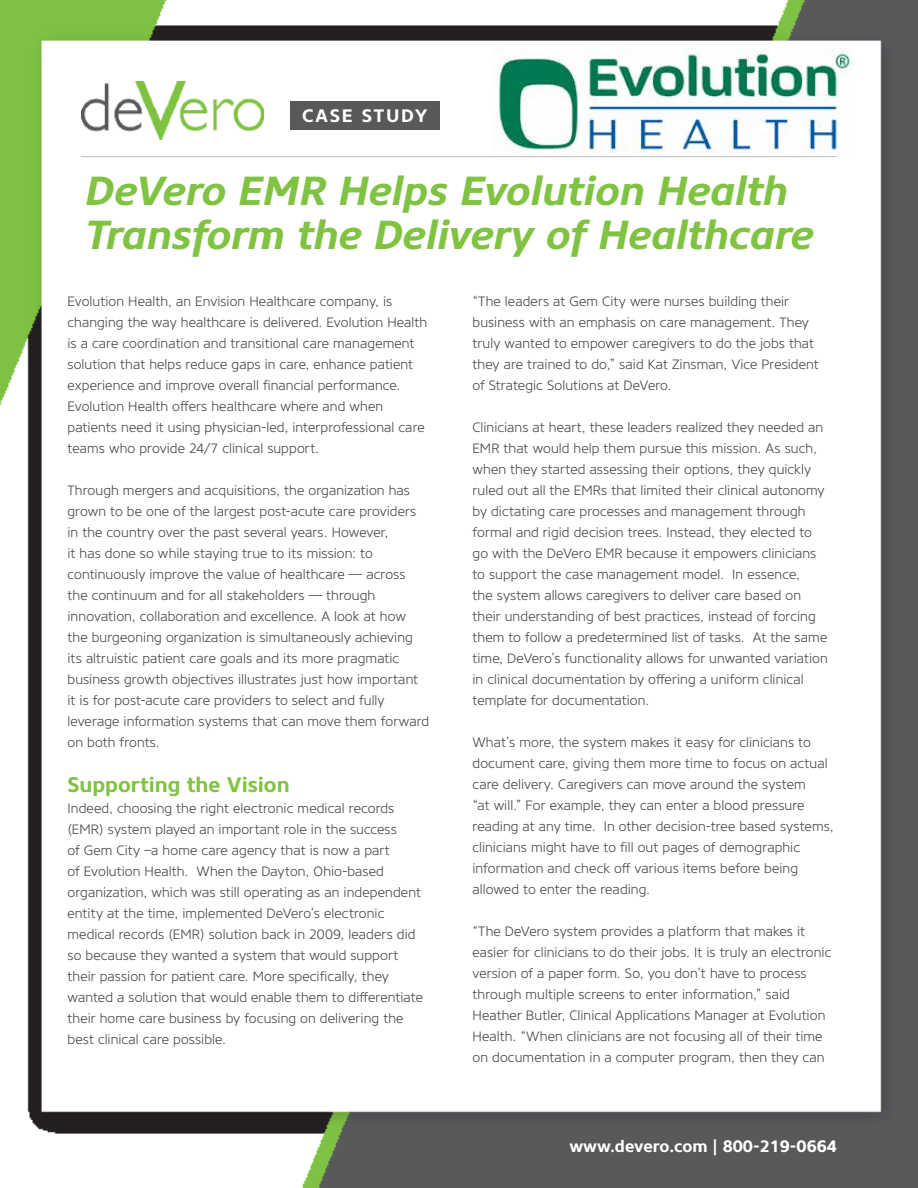
<style>
.page{position:relative;width:918px;height:1188px;background:#fff}
.page>*{position:absolute;margin:0;border:0;box-sizing:border-box;transform-origin:0 0}
.t1{font:italic 700 40.5px/43.5px "Core Sans N65";letter-spacing:-.005em;color:#80c342}
.t2{font:700 21px "Core Sans N65";color:#80c342}
.t3{font:700 18px "Core Sans N65";letter-spacing:.1em;color:#fff}
.t4{font:700 16.5px "Core Sans N65";color:#fff}
.t5{font:300 13.5px/21px "Core Sans N35";letter-spacing:.005em;color:#414042}
</style>
<div class="page">
<img style="left:0;top:0;width:918px;height:1188px">
<img style="left:81px;top:81px;width:182px;height:58px">
<div style="left:291px;top:102px;width:149px;height:28px;background:#58595b"></div>
<hr style="left:81px;top:156px;width:756px;height:1px;background:#bcbec0">
<img style="left:494px;top:49px;width:359px;height:105px">
<h3 class="t3" style="left:302px;top:104px;width:127px">CASE STUDY</h3>
<h1 class="t1" style="left:86px;top:170px;width:730px">DeVero EMR Helps Evolution Health<br>Transform the Delivery of Healthcare</h1>
<p class="t5" style="left:68px;top:291px;width:361px">Evolution Health, an Envision Healthcare company, is changing the way healthcare is delivered. Evolution Health is a care coordination and transitional care management solution that helps reduce gaps in care, enhance patient experience and improve overall financial performance.<br>Evolution Health offers healthcare where and when patients need it using physician-led, interprofessional care teams who provide 24/7 clinical support.</p>
<p class="t5" style="left:68px;top:480px;width:363px">Through mergers and acquisitions, the organization has grown to be one of the largest post-acute care providers in the country over the past several years. However,<br>it has done so while staying true to its mission: to continuously improve the value of healthcare — across<br>the continuum and for all stakeholders — through innovation, collaboration and excellence. A look at how the burgeoning organization is simultaneously achieving its altruistic patient care goals and its more pragmatic business growth objectives illustrates just how important it is for post-acute care providers to select and fully leverage information systems that can move them forward on both fronts.</p>
<h2 class="t2" style="left:68px;top:771px;width:224px">Supporting the Vision</h2>
<p class="t5" style="left:68px;top:798px;width:357px">Indeed, choosing the right electronic medical records (EMR) system played an important role in the success<br>of Gem City –a home care agency that is now a part<br>of Evolution Health. When the Dayton, Ohio-based organization, which was still operating as an independent entity at the time, implemented DeVero’s electronic medical records (EMR) solution back in 2009, leaders did so because they wanted a system that would support their passion for patient care. More specifically, they wanted a solution that would enable them to differentiate their home care business by focusing on delivering the best clinical care possible.</p>
<p class="t5" style="left:472px;top:291px;width:348px">“The leaders at Gem City were nurses building their business with an emphasis on care management. They truly wanted to empower caregivers to do the jobs that they are trained to do,” said Kat Zinsman, Vice President of Strategic Solutions at DeVero.</p>
<p class="t5" style="left:472px;top:417px;width:357px">Clinicians at heart, these leaders realized they needed an EMR that would help them pursue this mission. As such, when they started assessing their options, they quickly ruled out all the EMRs that limited their clinical autonomy by dictating care processes and management through formal and rigid decision trees. Instead, they elected to go with the DeVero EMR because it empowers clinicians to support the case management model. In essence,<br>the system allows caregivers to deliver care based on their understanding of best practices, instead of forcing them to follow a predetermined list of tasks. At the same time, DeVero’s functionality allows for unwanted variation in clinical documentation by offering a uniform clinical template for documentation.</p>
<p class="t5" style="left:472px;top:732px;width:363px">What’s more, the system makes it easy for clinicians to document care, giving them more time to focus on actual care delivery. Caregivers can move around the system<br>“at will.” For example, they can enter a blood pressure reading at any time. In other decision-tree based systems, clinicians might have to fill out pages of demographic information and check off various items before being allowed to enter the reading.</p>
<p class="t5" style="left:472px;top:921px;width:360px">“The DeVero system provides a platform that makes it easier for clinicians to do their jobs. It is truly an electronic version of a paper form. So, you don’t have to process through multiple screens to enter information,” said Heather Butler, Clinical Applications Manager at Evolution Health. “When clinicians are not focusing all of their time on documentation in a computer program, then they can</p>
<p class="t4" style="left:569px;top:1136px;width:269px">www.devero.com | 800-219-0664</p>
</div>
